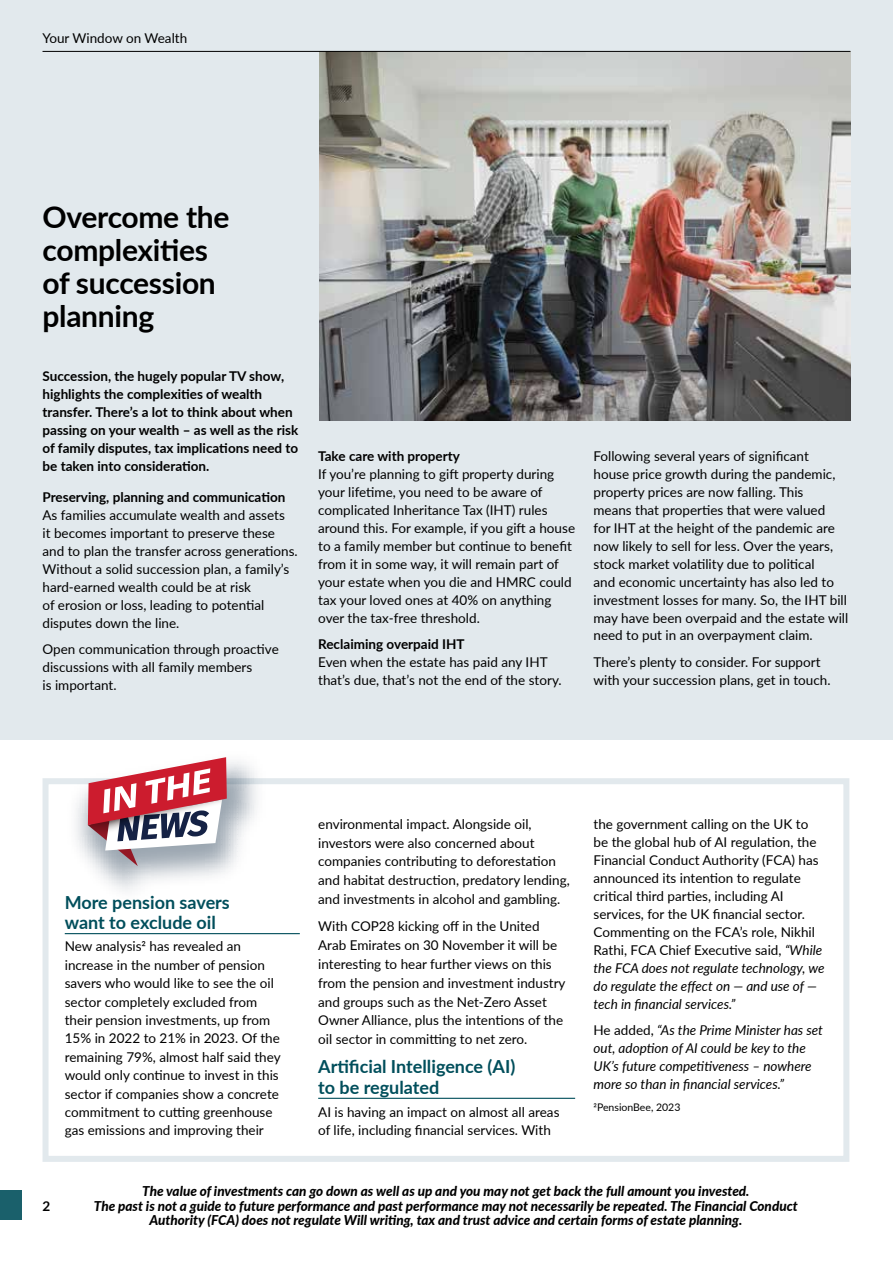
<style>
.page{position:relative;width:893px;height:1263px;background:#fff}
.page>*{position:absolute;margin:0;border:0;box-sizing:border-box;transform-origin:0 0}
.t1{font:700 30px/33px "Lato";letter-spacing:-.01em;color:#000}
.t2{font:700 18px/20px "Lato";color:#004e5b}
.t3{font:13.5px/18px "Lato";color:#000}
.t4{font:700 13.5px/18px "Lato";color:#000}
.t5{font:italic 800 13.5px/14.2px "Lato";color:#000;text-align:center}
.t6{font:italic 13.5px/18px "Lato";color:#000}
.t7{font:10.5px "Lato";color:#000}
.s1{font-style:italic}
.s2{font-style:normal}
</style>
<div class="page">
<div style="left:0;top:1191px;width:21px;height:29px;background:#1a606b"></div>
<div style="left:0;top:0;width:893px;height:740px;background:#e2e9ed"></div>
<div style="left:43px;top:778px;width:806px;height:384px;background:#fff;border:6px solid #e2e9ed"></div>
<svg style="left:65px;top:761px;width:205px;height:130px"></svg>
<svg style="left:88px;top:757px;width:139px;height:109px"></svg>
<hr style="left:65px;top:933px;width:235px;height:1px;background:#004e5b">
<hr style="left:318px;top:1098px;width:257px;height:1px;background:#004e5b">
<img style="left:319px;top:52px;width:531px;height:368px">
<hr style="left:43px;top:51px;width:807px;height:1px;background:#000">
<p class="t3" style="left:43px;top:28px;width:146px">Your Window on Wealth</p>
<h1 class="t1" style="left:43px;top:199px;width:188px">Overcome the complexities of succession planning</h1>
<p class="t4" style="left:43px;top:367px;width:257px">Succession, the hugely popular TV show, highlights the complexities of wealth transfer. There’s a lot to think about when passing on your wealth – as well as the risk of family disputes, tax implications need to be taken into consideration.</p>
<p class="t4" style="left:43px;top:487px;width:244px">Preserving, planning and communication</p>
<p class="t3" style="left:43px;top:505px;width:257px">As families accumulate wealth and assets<br>it becomes important to preserve these and to plan the transfer across generations.<br>Without a solid succession plan, a family’s hard-earned wealth could be at risk<br>of erosion or loss, leading to potential disputes down the line.</p>
<p class="t3" style="left:43px;top:640px;width:238px">Open communication through proactive discussions with all family members<br>is important.</p>
<p class="t4" style="left:318px;top:446px;width:143px">Take care with property</p>
<p class="t3" style="left:318px;top:464px;width:258px">If you’re planning to gift property during your lifetime, you need to be aware of complicated Inheritance Tax (IHT) rules around this. For example, if you gift a house to a family member but continue to benefit from it in some way, it will remain part of your estate when you die and HMRC could tax your loved ones at 40% on anything over the tax-free threshold.</p>
<p class="t4" style="left:318px;top:634px;width:148px">Reclaiming overpaid IHT</p>
<p class="t3" style="left:318px;top:652px;width:245px">Even when the estate has paid any IHT that’s due, that’s not the end of the story.</p>
<p class="t3" style="left:593px;top:446px;width:256px">Following several years of significant<br>house price growth during the pandemic, property prices are now falling. This<br>means that properties that were valued<br>for IHT at the height of the pandemic are now likely to sell for less. Over the years, stock market volatility due to political<br>and economic uncertainty has also led to investment losses for many. So, the IHT bill may have been overpaid and the estate will need to put in an overpayment claim.</p>
<p class="t3" style="left:593px;top:652px;width:239px">There’s plenty to consider. For support with your succession plans, get in touch.</p>
<h2 class="t2" style="left:65px;top:892px;width:167px">More pension savers want to exclude oil</h2>
<p class="t3" style="left:65px;top:937px;width:217px;line-height:18.5px">New analysis2 has revealed an increase in the number of pension savers who would like to see the oil sector completely excluded from their pension investments, up from 15% in 2022 to 21% in 2023. Of the remaining 79%, almost half said they would only continue to invest in this sector if companies show a concrete commitment to cutting greenhouse gas emissions and improving their</p>
<p class="t3" style="left:318px;top:814px;width:253px;line-height:18.8px">environmental impact. Alongside oil, investors were also concerned about companies contributing to deforestation and habitat destruction, predatory lending, and investments in alcohol and gambling.</p>
<p class="t3" style="left:318px;top:916px;width:249px;line-height:18.8px">With COP28 kicking off in the United Arab Emirates on 30 November it will be interesting to hear further views on this from the pension and investment industry and groups such as the Net-Zero Asset Owner Alliance, plus the intentions of the oil sector in committing to net zero.</p>
<h2 class="t2" style="left:318px;top:1056px;width:199px">Artificial Intelligence (AI) to be regulated</h2>
<p class="t3" style="left:318px;top:1102px;width:243px;line-height:18.8px">AI is having an impact on almost all areas of life, including financial services. With</p>
<p class="t3" style="left:593px;top:814px;width:233px">the government calling on the UK to be the global hub of AI regulation, the Financial Conduct Authority (FCA) has announced its intention to regulate critical third parties, including AI services, for the UK financial sector.<br>Commenting on the FCA’s role, Nikhil Rathi, FCA Chief Executive said, <span class="s1">“While the FCA does not regulate technology, we do regulate the effect on — and use of — tech in financial services.”</span></p>
<p class="t6" style="left:593px;top:1021px;width:231px"><span class="s2">He added,</span> “As the Prime Minister has set out, adoption of AI could be key to the UK’s future competitiveness – nowhere more so than in financial services.”</p>
<p class="t7" style="left:593px;top:1100px;width:88px">2PensionBee, 2023</p>
<p class="t4" style="left:43px;top:1196px;width:9px">2</p>
<p class="t5" style="left:94px;top:1184px;width:705px">The value of investments can go down as well as up and you may not get back the full amount you invested.<br>The past is not a guide to future performance and past performance may not necessarily be repeated. The Financial Conduct<br>Authority (FCA) does not regulate Will writing, tax and trust advice and certain forms of estate planning.</p>
</div>
